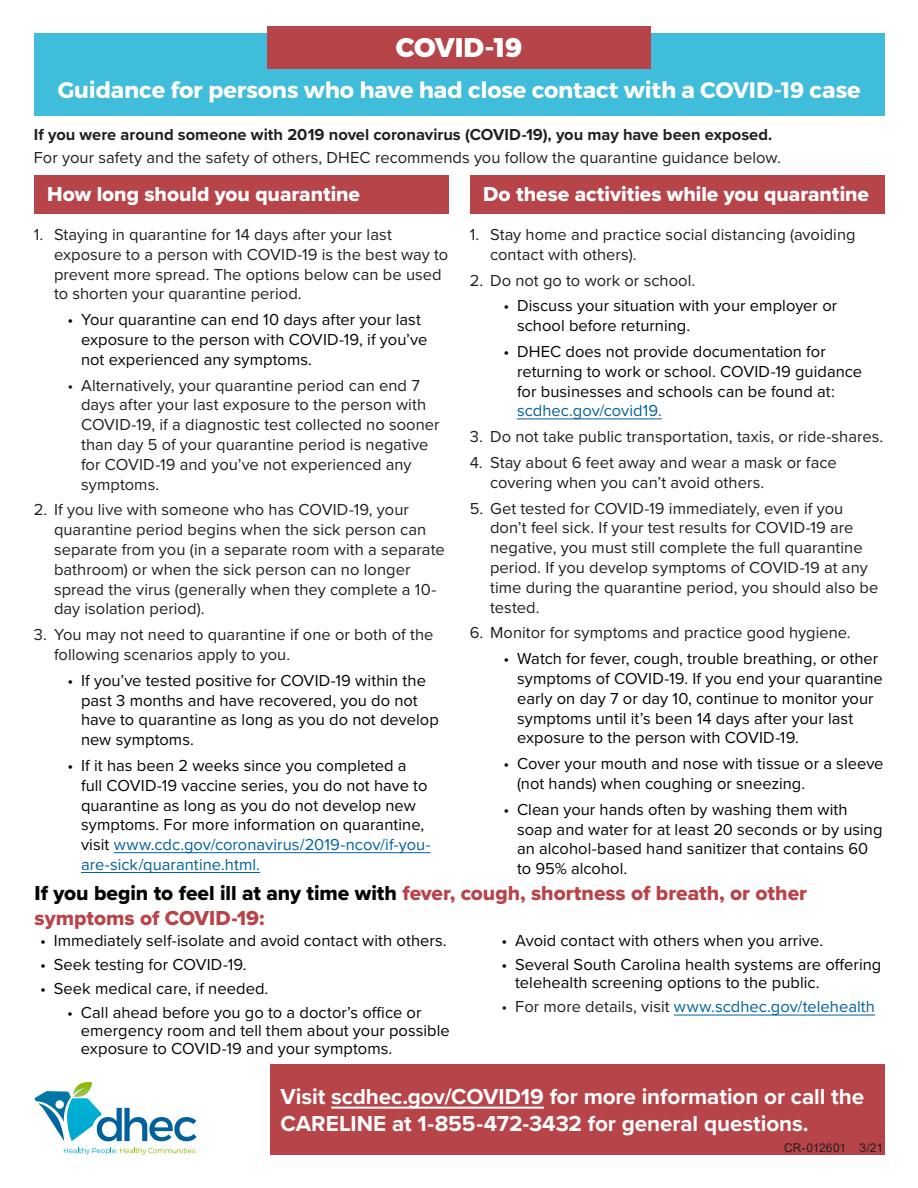
<style>
.page{position:relative;width:918px;height:1188px;background:#fff}
.page>*{position:absolute;margin:0;border:0;box-sizing:border-box;transform-origin:0 0}
.t1{font:800 27px "Montserrat";letter-spacing:-.01em;color:#fff}
.t2{font:700 22.5px/27px "Proxima Nova";letter-spacing:-.005em;color:#fff}
.t3{font:700 22.5px "Montserrat";letter-spacing:-.01em;color:#fff}
.headers_1_alt{font:21px/25.2px "Proxima Nova Extrabld";color:#b84449}
.headers_1{font:21px "Proxima Nova Extrabld";color:#fff}
.t4{font:16.5px/19.8px "Proxima Nova";letter-spacing:.005em;color:#040503}
.body{font:16.5px/19.8px "Proxima Nova";letter-spacing:.005em;color:#231f20}
.body-2{font:700 16.5px "Proxima Nova";color:#231f20}
.t5{font:16.5px "Proxima Nova";letter-spacing:.005em;color:#00619c}
.t6{font:12px "Arial";letter-spacing:-.01em;color:#231f20}
.s1{color:#00619c}
.s2{color:#040503}
.s3{color:#231f20}
</style>
<div class="page">
<div style="left:270px;top:1064px;width:614px;height:90px;background:#b74449"></div>
<hr style="left:331px;top:1107px;width:213px;height:2px;background:#fff">
<div style="left:34px;top:175px;width:414px;height:39px;background:#b74449"></div>
<hr style="left:114px;top:852px;width:317px;height:1px;background:#00619c">
<hr style="left:81px;top:872px;width:179px;height:1px;background:#00619c">
<svg style="left:34px;top:1082px;width:163px;height:59px"></svg>
<svg style="left:64px;top:1148px;width:133px;height:7px"></svg>
<div style="left:34px;top:33px;width:850px;height:83px;background:#40bdda"></div>
<div style="left:267px;top:26px;width:384px;height:43px;background:#b74449"></div>
<div style="left:470px;top:175px;width:414px;height:39px;background:#b74449"></div>
<hr style="left:517px;top:418px;width:145px;height:1px;background:#00619c">
<hr style="left:674px;top:1015px;width:201px;height:1px;background:#00619c">
<p class="t1" style="left:396px;top:31px;width:128px">COVID-19</p>
<p class="t3" style="left:58px;top:76px;width:804px">Guidance for persons who have had close contact with a COVID-19 case</p>
<p class="body-2" style="left:34px;top:122px;width:740px">If you were around someone with 2019 novel coronavirus (COVID-19), you may have been exposed.</p>
<p class="body" style="left:34px;top:147px;width:749px">For your safety and the safety of others, DHEC recommends you follow the quarantine guidance below.</p>
<p class="headers_1" style="left:47px;top:178px;width:314px">How long should you quarantine</p>
<p class="body" style="left:54px;top:224px;width:396px;text-indent:-20px">1. Staying in quarantine for 14 days after your last exposure to a person with COVID-19 is the best way to prevent more spread. The options below can be used to shorten your quarantine period.</p>
<p class="t4" style="left:81px;top:309px;width:348px;text-indent:-14px">• Your quarantine can end 10 days after your last exposure to the person with COVID-19, if you’ve not experienced any symptoms.</p>
<p class="body" style="left:81px;top:374px;width:360px;text-indent:-14px">• Alternatively, your quarantine period can end 7 days after your last exposure to the person with COVID-19, if a diagnostic test collected no sooner than day 5 of your quarantine period is negative for COVID-19 and you’ve not experienced any symptoms.</p>
<p class="body" style="left:54px;top:499px;width:392px;text-indent:-20px">2. If you live with someone who has COVID-19, your quarantine period begins when the sick person can separate from you (in a separate room with a separate bathroom) or when the sick person can no longer spread the virus (generally when they complete a 10- day isolation period).</p>
<p class="body" style="left:54px;top:624px;width:381px;text-indent:-20px">3. You may not need to quarantine if one or both of the following scenarios apply to you.</p>
<p class="t4" style="left:81px;top:670px;width:359px;text-indent:-14px">• If you’ve tested positive for COVID-19 within the past 3 months and have recovered, you do not have to quarantine as long as you do not develop new symptoms.</p>
<p class="t4" style="left:81px;top:755px;width:351px;text-indent:-14px">• If it has been 2 weeks since you completed a full COVID-19 vaccine series, you do not have to quarantine as long as you do not develop new symptoms. For more information on quarantine, visit <span class="s1">www.cdc.gov/coronavirus/2019-ncov/if-you&shy;are-sick/quarantine.html.</span></p>
<p class="headers_1" style="left:483px;top:178px;width:387px">Do these activities while you quarantine</p>
<p class="body" style="left:490px;top:224px;width:367px;text-indent:-20px">1. Stay home and practice social distancing (avoiding contact with others).</p>
<p class="body" style="left:470px;top:269px;width:227px">2. Do not go to work or school.</p>
<p class="t4" style="left:517px;top:295px;width:322px;text-indent:-14px">• Discuss your situation with your employer or school before returning.</p>
<p class="t4" style="left:517px;top:341px;width:347px;text-indent:-14px">• DHEC does not provide documentation for returning to work or school. COVID-19 guidance for businesses and schools can be found at: <span class="s1">scdhec.gov/covid19.</span></p>
<p class="body" style="left:470px;top:426px;width:415px">3. Do not take public transportation, taxis, or ride-shares.</p>
<p class="body" style="left:490px;top:452px;width:348px;text-indent:-20px">4. Stay about 6 feet away and wear a mask or face covering when you can’t avoid others.</p>
<p class="body" style="left:490px;top:497px;width:390px;text-indent:-20px">5. Get tested for COVID-19 immediately, even if you don’t feel sick. If your test results for COVID-19 are negative, you must still complete the full quarantine period. If you develop symptoms of COVID-19 at any time during the quarantine period, you should also be tested.</p>
<p class="body" style="left:470px;top:622px;width:382px">6. Monitor for symptoms and practice good hygiene.</p>
<p class="t4" style="left:517px;top:648px;width:367px;text-indent:-14px">• Watch for fever, cough, trouble breathing, or other symptoms of COVID-19. If you end your quarantine early on day 7 or day 10, continue to monitor your symptoms until it’s been 14 days after your last exposure to the person with COVID-19.</p>
<p class="t4" style="left:517px;top:753px;width:368px;text-indent:-14px">• Cover your mouth and nose with tissue or a sleeve (not hands) when coughing or sneezing.</p>
<p class="t4" style="left:517px;top:799px;width:367px;text-indent:-14px">• Clean your hands often by washing them with soap and water for at least 20 seconds or by using an alcohol-based hand sanitizer that contains 60 to 95% alcohol.</p>
<p class="headers_1_alt" style="left:35px;top:880px;width:774px"><span class="s2">If you begin to feel ill at any time with</span> fever, cough, shortness of breath, or other symptoms of COVID-19:</p>
<p class="t4" style="left:40px;top:930px;width:408px">• Immediately self-isolate and avoid contact with others.</p>
<p class="t4" style="left:40px;top:954px;width:208px">• Seek testing for COVID-19.</p>
<p class="t4" style="left:40px;top:978px;width:230px">• Seek medical care, if needed.</p>
<p class="t4" style="left:81px;top:1003px;width:371px;line-height:18px;text-indent:-14px">• Call ahead before you go to a doctor’s office or emergency room and tell them about your possible exposure to COVID-19 and your symptoms.</p>
<p class="t4" style="left:502px;top:930px;width:323px">• Avoid contact with others when you arrive.</p>
<p class="t4" style="left:515px;top:955px;width:368px;line-height:18px;text-indent:-14px">• Several South Carolina health systems are offering telehealth screening options to the public.</p>
<p class="t5" style="left:502px;top:995px;width:375px"><span class="s3">• For more details, visit</span> www.scdhec.gov/telehealth</p>
<p class="t2" style="left:280px;top:1083px;width:585px">Visit scdhec.gov/COVID19 for more information or call the<br>CARELINE at 1-855-472-3432 for general questions.</p>
<p class="t6" style="left:784px;top:1140px;width:101px">CR-012601 3/21</p>
</div>
